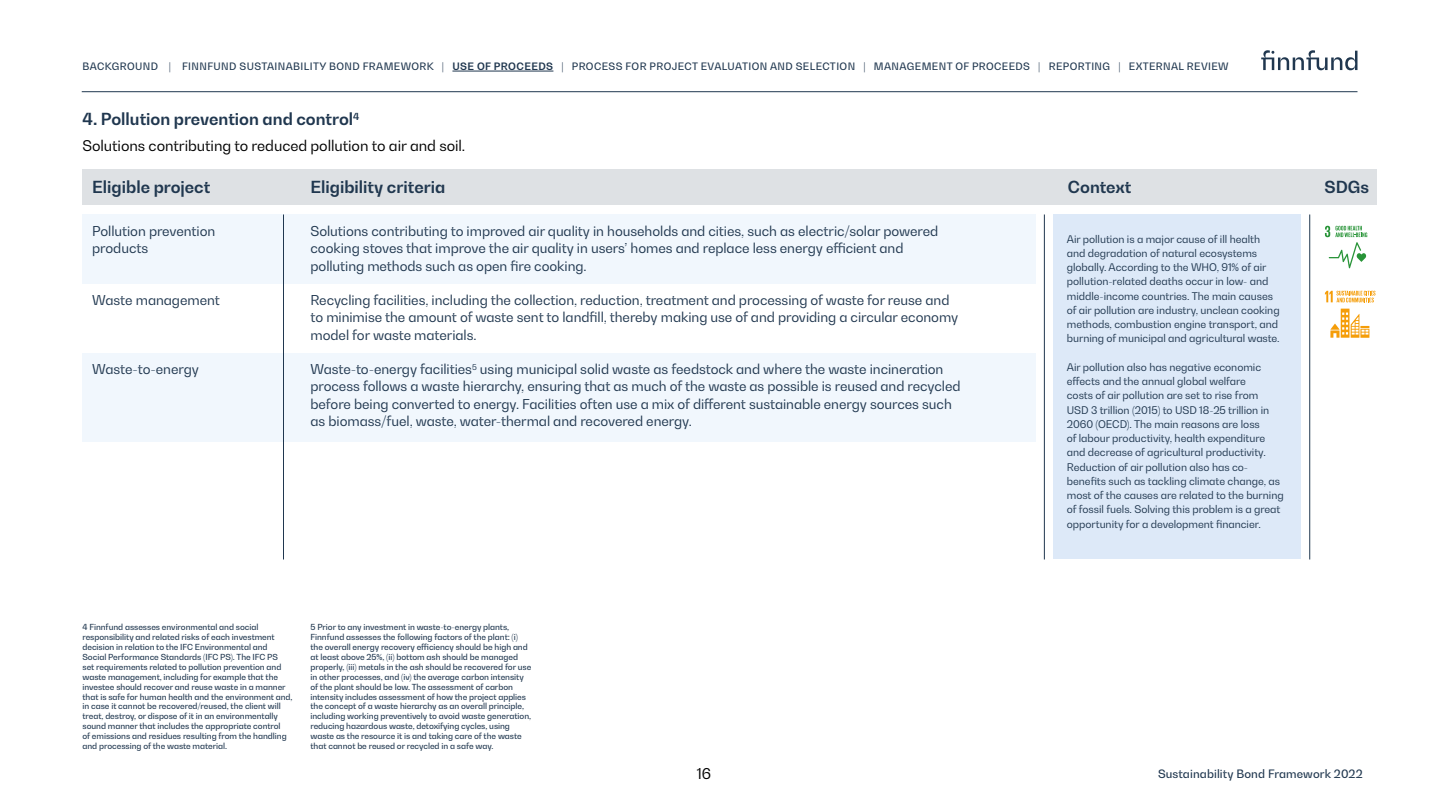
<style>
.page{position:relative;width:1440px;height:810px;background:#fff}
.page>*{position:absolute;margin:0;border:0;box-sizing:border-box;transform-origin:0 0}
.t1{font:700 16.5px "Bw Gradual";color:#20374f}
.t2{font:14.77px "Bw Gradual";color:#000}
.t3{font:14.62px "Bw Gradual";letter-spacing:-.005em;color:#000}
.t4{font:13.5px/17.2px "Bw Gradual";letter-spacing:-.005em;color:#20374f}
.t5{font:500 11.48px "Bw Gradual";letter-spacing:.01em;color:#20374f}
.t6{font:10.5px/14.2px "Bw Gradual";letter-spacing:-.005em;color:#20374f}
.t7{font:500 10.12px "Bw Gradual";letter-spacing:.04em;color:#20374f}
.t8{font:500 8.25px/9.9px "Bw Gradual";letter-spacing:-.005em;color:#20374f}
.s1{font-weight:700}
</style>
<div class="page">
<svg style="left:1261px;top:50px;width:96px;height:20px"></svg>
<div style="left:82px;top:214px;width:954px;height:228px;background:#f1f7fd"></div>
<div style="left:76px;top:284px;width:960px;height:68px;background:#fff"></div>
<div style="left:1053px;top:214px;width:247px;height:346px;background:#dde9f8"></div>
<div style="left:82px;top:170px;width:1295px;height:36px;background:#dee1e4"></div>
<hr style="left:283px;top:214px;width:1px;height:346px;background:#20374f">
<hr style="left:1044px;top:214px;width:1px;height:346px;background:#20374f">
<hr style="left:1309px;top:214px;width:1px;height:346px;background:#20374f">
<svg style="left:1325px;top:226px;width:42px;height:42px"></svg>
<svg style="left:1325px;top:291px;width:50px;height:11px"></svg>
<svg style="left:1330px;top:309px;width:39px;height:29px"></svg>
<hr style="left:82px;top:92px;width:1276px;height:1px;background:#20374f">
<hr style="left:452px;top:71px;width:101px;height:1px;background:#20374f">
<p class="t7" style="left:83px;top:60px;width:1148px">BACKGROUND | FINNFUND SUSTAINABILITY BOND FRAMEWORK | <span class="s1">USE OF PROCEEDS</span> | PROCESS FOR PROJECT EVALUATION AND SELECTION | MANAGEMENT OF PROCEEDS | REPORTING | EXTERNAL REVIEW</p>
<h1 class="t1" style="left:82px;top:108px;width:278px">4. Pollution prevention and control<sup>4</sup></h1>
<h3 class="t3" style="left:82px;top:137px;width:384px">Solutions contributing to reduced pollution to air and soil.</h3>
<h1 class="t1" style="left:92px;top:176px;width:120px">Eligible project</h1>
<h1 class="t1" style="left:310px;top:176px;width:136px">Eligibility criteria</h1>
<h1 class="t1" style="left:1068px;top:176px;width:65px">Context</h1>
<h1 class="t1" style="left:1324px;top:176px;width:46px">SDGs</h1>
<p class="t4" style="left:310px;top:222px;width:629px">Solutions contributing to improved air quality in households and cities, such as electric/solar powered cooking stoves that improve the air quality in users’ homes and replace less energy efficient and polluting methods such as open fire cooking.</p>
<p class="t4" style="left:310px;top:291px;width:649px">Recycling facilities, including the collection, reduction, treatment and processing of waste for reuse and to minimise the amount of waste sent to landfill, thereby making use of and providing a circular economy model for waste materials.</p>
<p class="t4" style="left:310px;top:360px;width:652px">Waste-to-energy facilities<sup>5</sup> using municipal solid waste as feedstock and where the waste incineration process follows a waste hierarchy, ensuring that as much of the waste as possible is reused and recycled before being converted to energy. Facilities often use a mix of different sustainable energy sources such as biomass/fuel, waste, water-thermal and recovered energy.</p>
<h3 class="t4" style="left:92px;top:222px;width:125px">Pollution prevention products</h3>
<h3 class="t4" style="left:92px;top:291px;width:129px">Waste management</h3>
<p class="t6" style="left:1067px;top:231px;width:214px">Air pollution is a major cause of ill health and degradation of natural ecosystems globally. According to the WHO, 91% of air pollution-related deaths occur in low- and middle-income countries. The main causes of air pollution are industry, unclean cooking methods, combustion engine transport, and burning of municipal and agricultural waste.</p>
<p class="t6" style="left:1067px;top:360px;width:218px">Air pollution also has negative economic effects and the annual global welfare<br>costs of air pollution are set to rise from<br>USD 3 trillion (2015) to USD 18-25 trillion in 2060 (OECD). The main reasons are loss<br>of labour productivity, health expenditure and decrease of agricultural productivity.<br>Reduction of air pollution also has co&shy;benefits such as tackling climate change, as most of the causes are related to the burning of fossil fuels. Solving this problem is a great opportunity for a development financier.</p>
<h3 class="t4" style="left:92px;top:360px;width:108px">Waste-to-energy</h3>
<p class="t8" style="left:82px;top:622px;width:211px">4 Finnfund assesses environmental and social responsibility and related risks of each investment decision in relation to the IFC Environmental and Social Performance Standards (IFC PS). The IFC PS<br>set requirements related to pollution prevention and waste management, including for example that the investee should recover and reuse waste in a manner that is safe for human health and the environment and, in case it cannot be recovered/reused, the client will treat, destroy, or dispose of it in an environmentally sound manner that includes the appropriate control<br>of emissions and residues resulting from the handling and processing of the waste material.</p>
<p class="t8" style="left:310px;top:622px;width:222px">5 Prior to any investment in waste-to-energy plants, Finnfund assesses the following factors of the plant: (i) the overall energy recovery efficiency should be high and at least above 25%, (ii) bottom ash should be managed properly, (iii) metals in the ash should be recovered for use in other processes, and (iv) the average carbon intensity of the plant should be low. The assessment of carbon intensity includes assessment of how the project applies the concept of a waste hierarchy as an overall principle, including working preventively to avoid waste generation, reducing hazardous waste, detoxifying cycles, using waste as the resource it is and taking care of the waste that cannot be reused or recycled in a safe way.</p>
<h2 class="t2" style="left:697px;top:764px;width:16px">16</h2>
<h3 class="t5" style="left:1158px;top:766px;width:206px">Sustainability Bond Framework 2022</h3>
</div>
